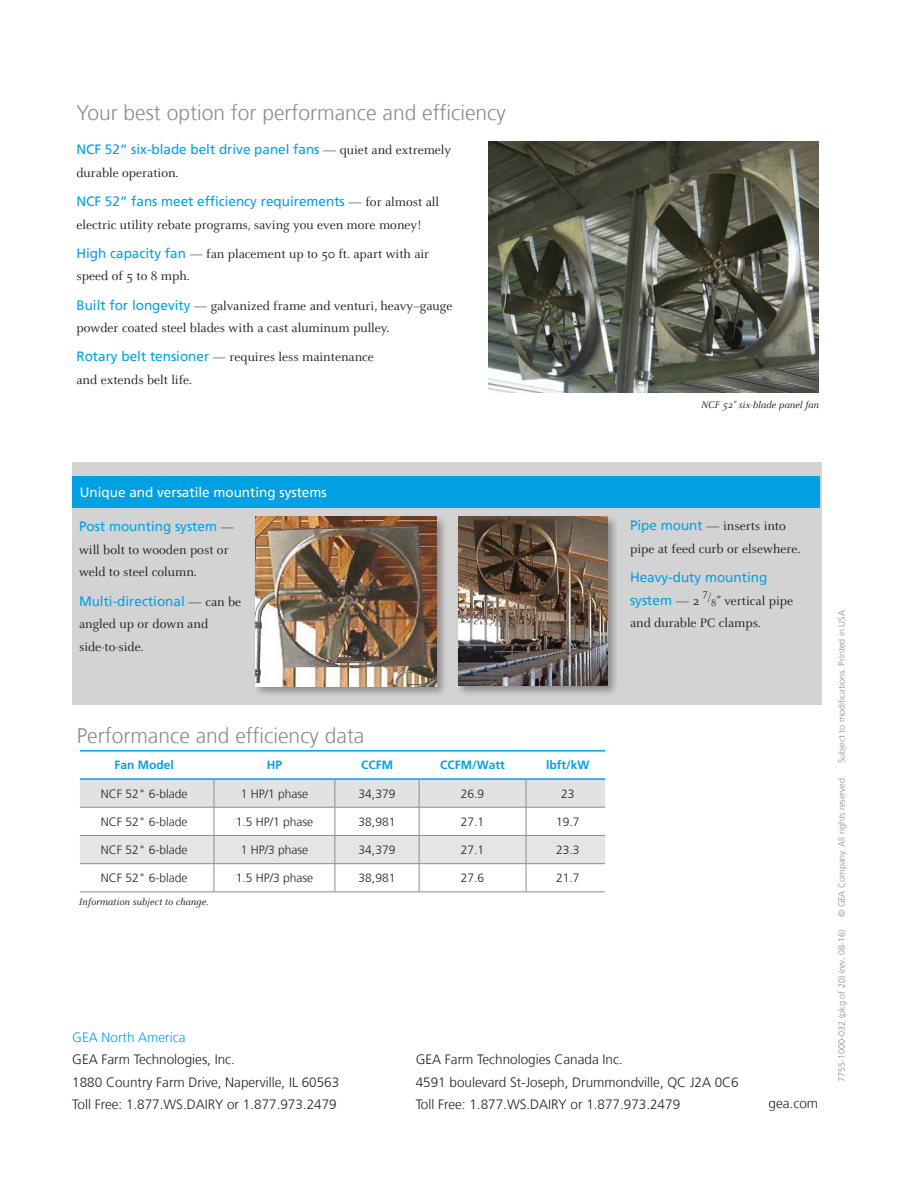
<style>
.page{position:relative;width:918px;height:1188px;background:#fff}
.page>*{position:absolute;margin:0;border:0;box-sizing:border-box;transform-origin:0 0}
.t1{font:300 21px "Frutiger";color:#8a8c8f}
.t2{font:13.5px/22.5px "Celeste OT";color:#231f20}
.t3{font:300 13.5px/22.5px "Frutiger";color:#231f20}
.t4{font:13.5px/22.5px "Frutiger";color:#00a1e3}
.t5{font:13.5px "Frutiger";color:#fff}
.t6{font:300 13.5px "Frutiger";color:#00a1e3}
.t7{font:300 12px "Frutiger";color:#231f20}
.t8{font:700 12px "Frutiger LT Com";color:#00a1e3}
.t9{font:italic 10.5px "Celeste OT";color:#231f20}
.t10{font:10.5px "Celeste OT";color:#231f20}
.t11{font:300 9px "Frutiger";color:#8a8c8f}
.s1{font-family:"Celeste OT";color:#231f20}
.s2{font-family:"Frutiger";color:#00a1e3}
</style>
<div class="page">
<div style="left:72px;top:463px;width:750px;height:242px;background:#d3d3d3"></div>
<img style="left:488px;top:142px;width:331px;height:250px">
<div style="left:456px;top:515px;width:163px;height:183px;background:#231f20;opacity:.4"></div>
<img style="left:458px;top:517px;width:149px;height:169px">
<div style="left:253px;top:515px;width:195px;height:183px;background:#231f20;opacity:.4"></div>
<img style="left:255px;top:517px;width:181px;height:169px">
<div style="left:72px;top:477px;width:748px;height:31px;background:#00a1e3"></div>
<hr style="left:74px;top:892px;width:140px;height:1px;background:#8a8c8f">
<hr style="left:214px;top:892px;width:121px;height:1px;background:#8a8c8f">
<hr style="left:335px;top:892px;width:84px;height:1px;background:#8a8c8f">
<hr style="left:419px;top:892px;width:107px;height:1px;background:#8a8c8f">
<hr style="left:526px;top:892px;width:84px;height:1px;background:#8a8c8f">
<hr style="left:74px;top:750px;width:140px;height:2px;background:#00a1e3">
<svg style="left:80px;top:751px;width:525px;height:141px"></svg>
<hr style="left:214px;top:750px;width:121px;height:2px;background:#00a1e3">
<hr style="left:335px;top:750px;width:84px;height:2px;background:#00a1e3">
<hr style="left:419px;top:750px;width:107px;height:2px;background:#00a1e3">
<hr style="left:526px;top:750px;width:85px;height:2px;background:#00a1e3">
<hr style="left:74px;top:778px;width:140px;height:2px;background:#00a1e3">
<hr style="left:214px;top:778px;width:121px;height:2px;background:#00a1e3">
<hr style="left:335px;top:778px;width:84px;height:2px;background:#00a1e3">
<hr style="left:419px;top:778px;width:107px;height:2px;background:#00a1e3">
<hr style="left:526px;top:778px;width:85px;height:2px;background:#00a1e3">
<div style="left:67px;top:750px;width:13px;height:148px;background:#fff"></div>
<div style="left:605px;top:749px;width:13px;height:148px;background:#fff"></div>
<h1 class="t1" style="left:76px;top:101px;width:431px">Your best option for performance and efficiency</h1>
<p class="t4" style="left:76px;top:139px;width:376px">NCF 52” six-blade belt drive panel fans <span class="s1">— quiet and extremely</span></p>
<p class="t2" style="left:76px;top:162px;width:104px">durable operation.</p>
<p class="t4" style="left:76px;top:190px;width:364px">NCF 52” fans meet efficiency requirements <span class="s1">— for almost all</span></p>
<p class="t2" style="left:76px;top:210px;width:354px;line-height:29.2px">electric utility rebate programs, saving you even more money!<br><span class="s2">High capacity fan</span> — fan placement up to 50 ft. apart with air</p>
<p class="t2" style="left:76px;top:262px;width:377px;line-height:29.2px">speed of 5 to 8 mph.<br><span class="s2">Built for longevity</span> — galvanized frame and venturi, heavy–gauge</p>
<p class="t2" style="left:76px;top:314px;width:314px;line-height:29.2px">powder coated steel blades with a cast aluminum pulley.<br><span class="s2">Rotary belt tensioner</span> — requires less maintenance</p>
<p class="t2" style="left:76px;top:369px;width:117px">and extends belt life.</p>
<p class="t9" style="left:701px;top:398px;width:119px">NCF 52" six-blade panel fan</p>
<p class="t5" style="left:80px;top:485px;width:248px">Unique and versatile mounting systems</p>
<p class="t4" style="left:79px;top:515px;width:156px">Post mounting system <span class="s1">—</span></p>
<p class="t2" style="left:79px;top:539px;width:151px">will bolt to wooden post or weld to steel column.</p>
<p class="t4" style="left:79px;top:590px;width:164px">Multi-directional <span class="s1">— can be</span></p>
<p class="t2" style="left:79px;top:613px;width:131px">angled up or down and side-to-side.</p>
<h1 class="t1" style="left:77px;top:724px;width:289px">Performance and efficiency data</h1>
<p class="t8" style="left:114px;top:758px;width:61px">Fan Model</p>
<p class="t8" style="left:267px;top:758px;width:17px">HP</p>
<p class="t8" style="left:361px;top:758px;width:33px">CCFM</p>
<p class="t8" style="left:440px;top:758px;width:66px">CCFM/Watt</p>
<p class="t8" style="left:546px;top:758px;width:45px">lbft/kW</p>
<p class="t7" style="left:101px;top:787px;width:88px">NCF 52" 6-blade</p>
<p class="t7" style="left:241px;top:787px;width:69px">1 HP/1 phase</p>
<p class="t7" style="left:359px;top:787px;width:38px">34,379</p>
<p class="t7" style="left:461px;top:787px;width:25px">26.9</p>
<p class="t7" style="left:561px;top:787px;width:15px">23</p>
<p class="t7" style="left:101px;top:815px;width:88px">NCF 52" 6-blade</p>
<p class="t7" style="left:236px;top:815px;width:79px">1.5 HP/1 phase</p>
<p class="t7" style="left:359px;top:815px;width:38px">38,981</p>
<p class="t7" style="left:461px;top:815px;width:25px">27.1</p>
<p class="t7" style="left:556px;top:815px;width:25px">19.7</p>
<p class="t7" style="left:101px;top:843px;width:88px">NCF 52" 6-blade</p>
<p class="t7" style="left:241px;top:843px;width:69px">1 HP/3 phase</p>
<p class="t7" style="left:359px;top:843px;width:38px">34,379</p>
<p class="t7" style="left:461px;top:843px;width:25px">27.1</p>
<p class="t7" style="left:556px;top:843px;width:25px">23.3</p>
<p class="t7" style="left:101px;top:871px;width:88px">NCF 52" 6-blade</p>
<p class="t7" style="left:236px;top:871px;width:79px">1.5 HP/3 phase</p>
<p class="t7" style="left:359px;top:871px;width:38px">38,981</p>
<p class="t7" style="left:461px;top:871px;width:25px">27.6</p>
<p class="t7" style="left:556px;top:871px;width:25px">21.7</p>
<p class="t9" style="left:79px;top:896px;width:131px">Information subject to change.</p>
<p class="t2" style="left:630px;top:515px;width:172px"><span class="s2">Pipe mount</span> — inserts into pipe at feed curb or elsewhere.</p>
<p class="t4" style="left:630px;top:566px;width:139px">Heavy-duty mounting system <span class="s1">— 2</span></p>
<p class="t10" style="left:703px;top:589px;width:10px">7/</p>
<p class="t2" style="left:630px;top:589px;width:165px;text-indent:81px"><sub>8</sub>” vertical pipe and durable PC clamps.</p>
<p class="t6" style="left:72px;top:1029px;width:115px">GEA North America</p>
<p class="t3" style="left:72px;top:1048px;width:269px">GEA Farm Technologies, Inc.<br>1880 Country Farm Drive, Naperville, IL 60563<br>Toll Free: 1.877.WS.DAIRY or 1.877.973.2479</p>
<p class="t3" style="left:416px;top:1048px;width:325px">GEA Farm Technologies Canada Inc.<br>4591 boulevard St-Joseph, Drummondville, QC J2A 0C6<br>Toll Free: 1.877.WS.DAIRY or 1.877.973.2479</p>
<p class="t3" style="left:769px;top:1093px;width:51px">gea.com</p>
<p class="t11" style="left:837px;top:763px;width:157px;rotate:-90deg">Subject to modifications. Printed in USA.</p>
<p class="t11" style="left:837px;top:917px;width:143px;rotate:-90deg">© GEA Company. All rights reserved.</p>
<p class="t11" style="left:837px;top:1082px;width:154px;rotate:-90deg">7755-1000-032 (pkg of 20) (rev. 08-16)</p>
</div>
